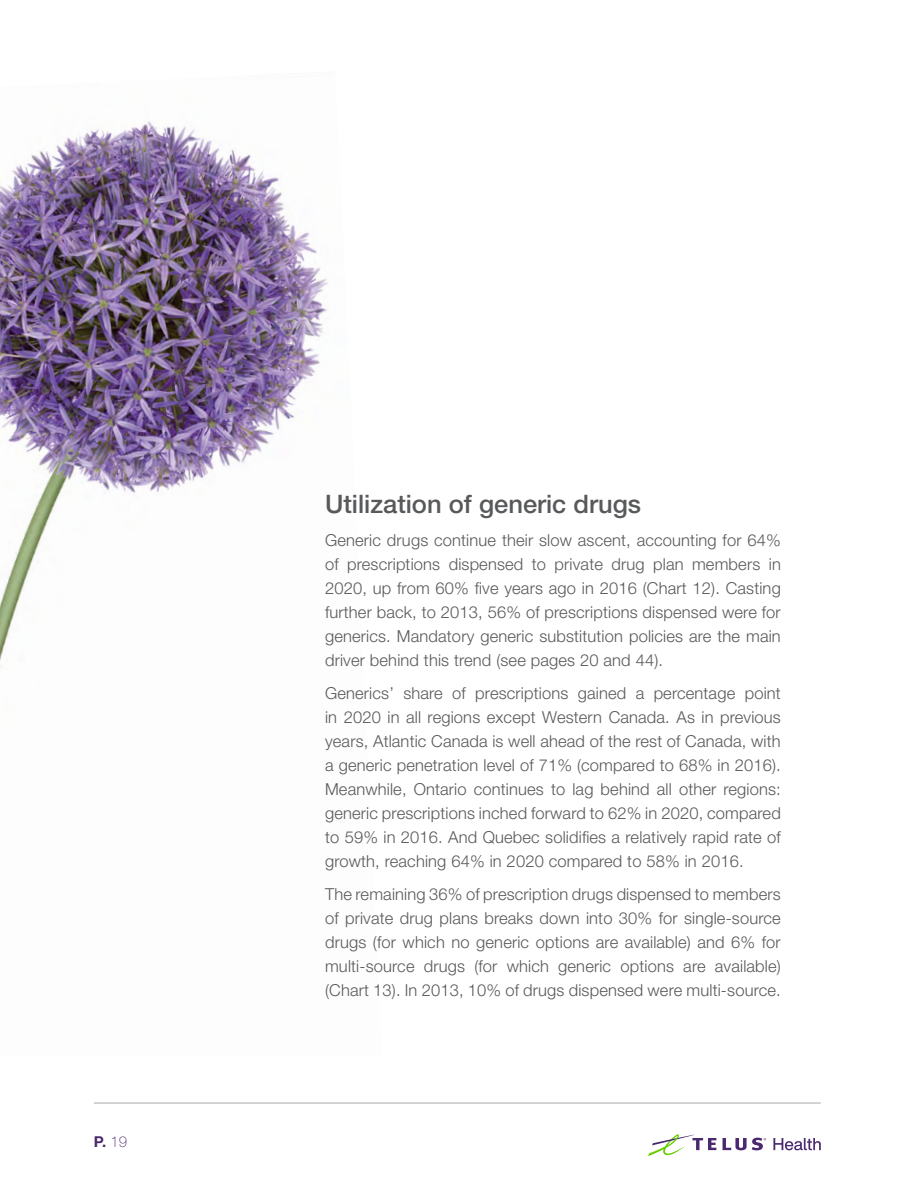
<style>
.page{position:relative;width:918px;height:1188px;background:#fff}
.page>*{position:absolute;margin:0;border:0;box-sizing:border-box;transform-origin:0 0}
.t1{font:500 25.5px "Helvetica Neue LT Std";color:#58595b}
.body{font:300 16.5px/24px "Helvetica Neue LT Std";letter-spacing:.01em;color:#58595b;text-align:justify}
.t2{font:700 15px "Helvetica Neue LT Std";color:#4b286d}
.s1{font-weight:100}
</style>
<div class="page">
<hr style="left:94px;top:1103px;width:727px;height:1px;background:#a7a9ac">
<svg style="left:648px;top:1134px;width:68px;height:22px"></svg>
<svg style="left:723px;top:1138px;width:43px;height:12px"></svg>
<svg style="left:773px;top:1138px;width:48px;height:12px"></svg>
<img style="left:0;top:121px;width:328px;height:547px">
<p class="t2" style="left:94px;top:1132px;width:35px">P. <span class="s1">19</span></p>
<p class="t1" style="left:325px;top:489px;width:318px">Utilization of generic drugs</p>
<p class="body" style="left:325px;top:528px;width:457px">Generic drugs continue their slow ascent, accounting for 64% of prescriptions dispensed to private drug plan members in 2020, up from 60% five years ago in 2016 (Chart 12). Casting further back, to 2013, 56% of prescriptions dispensed were for generics. Mandatory generic substitution policies are the main driver behind this trend (see pages 20 and 44).</p>
<p class="body" style="left:325px;top:681px;width:457px">Generics’ share of prescriptions gained a percentage point in 2020 in all regions except Western Canada. As in previous years, Atlantic Canada is well ahead of the rest of Canada, with a generic penetration level of 71% (compared to 68% in 2016).<br>Meanwhile, Ontario continues to lag behind all other regions: generic prescriptions inched forward to 62% in 2020, compared to 59% in 2016. And Quebec solidifies a relatively rapid rate of growth, reaching 64% in 2020 compared to 58% in 2016.</p>
<p class="body" style="left:325px;top:882px;width:457px">The remaining 36% of prescription drugs dispensed to members of private drug plans breaks down into 30% for single-source drugs (for which no generic options are available) and 6% for multi-source drugs (for which generic options are available) (Chart 13). In 2013, 10% of drugs dispensed were multi-source.</p>
</div>
